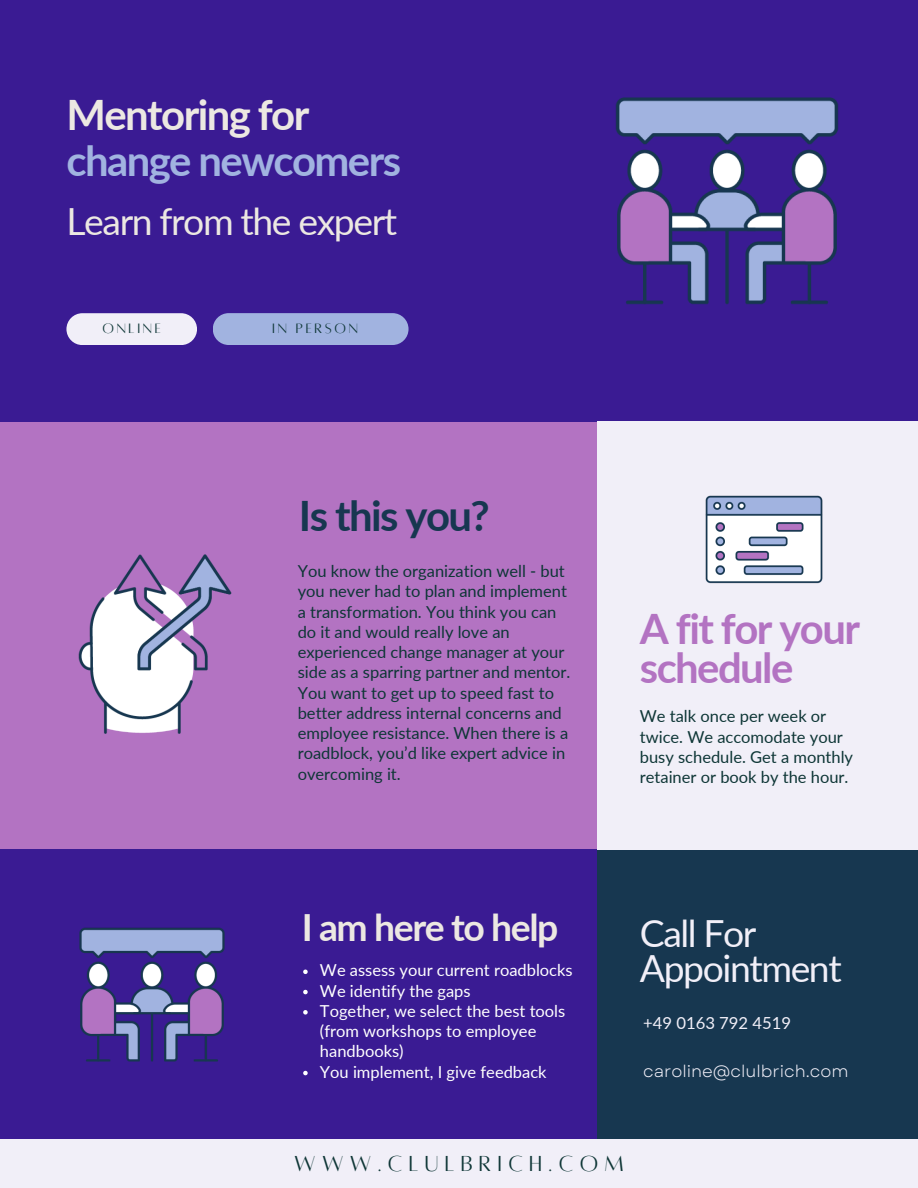
<style>
.page{position:relative;width:918px;height:1188px;background:#173750}
.page>*{position:absolute;margin:0;border:0;box-sizing:border-box;transform-origin:0 0}
.t1{font:700 41.85px/46.2px "Lato";letter-spacing:-.04em;color:#a1b3e0}
.t2{font:700 41.85px/39.3px "Lato";letter-spacing:-.04em;color:#b373c2}
.t3{font:700 41.85px "Lato";letter-spacing:-.04em;color:#173750}
.t4{font:37.35px "Lato";letter-spacing:-.04em;color:#ece8e2}
.t5{font:37.35px/34.8px "Lato";letter-spacing:-.04em;color:#f1eff8}
.t6{font:700 37.35px "Lato";letter-spacing:-.04em;color:#ece8e2}
.t7{font:24px "Alta regular";letter-spacing:.26em;color:#0e3636}
.t8{font:16.65px "Garet";color:#f1eff8}
.t9{font:16.65px "Lato";color:#f1eff8}
.t10{font:16.5px/20.2px "Lato";color:#0e3636}
.t11{font:16.5px/20.2px "Lato";color:#fff}
.t12{font:15px "Alta regular";letter-spacing:.175em;color:#0e3636}
.s1{color:#ece8e2}
</style>
<div class="page">
<div style="left:1px;top:421px;width:596px;height:429px;background:#b373c2"></div>
<div style="left:0;top:0;width:918px;height:421px;background:#3a1b93"></div>
<div style="left:66px;top:313px;width:131px;height:32px;background:#f1eff8;border-radius:16px"></div>
<div style="left:213px;top:313px;width:196px;height:32px;background:#a1b3e0;border-radius:16px"></div>
<div style="left:0;top:850px;width:597px;height:338px;background:#3a1b93"></div>
<div style="left:0;top:1139px;width:918px;height:49px;background:#f1eff8"></div>
<div style="left:597px;top:421px;width:321px;height:429px;background:#f1eff8"></div>
<img style="left:615px;top:97px;width:224px;height:208px">
<img style="left:78px;top:554px;width:154px;height:180px">
<img style="left:79px;top:927px;width:146px;height:135px">
<img style="left:705px;top:495px;width:118px;height:89px">
<svg style="left:303px;top:970px;width:5px;height:4px"></svg>
<svg style="left:303px;top:990px;width:5px;height:4px"></svg>
<svg style="left:303px;top:1010px;width:5px;height:5px"></svg>
<svg style="left:303px;top:1071px;width:5px;height:4px"></svg>
<p class="t1" style="left:66px;top:91px;width:336px"><span class="s1">Mentoring for </span>change newcomers</p>
<p class="t4" style="left:66px;top:198px;width:332px">Learn from the expert</p>
<p class="t12" style="left:103px;top:321px;width:60px">ONLINE</p>
<p class="t12" style="left:272px;top:321px;width:87px">IN PERSON</p>
<p class="t3" style="left:299px;top:489px;width:192px">Is this you?</p>
<p class="t10" style="left:298px;top:561px;width:274px">You know the organization well - but you never had to plan and implement a transformation. You think you can do it and would really love an experienced change manager at your side as a sparring partner and mentor.<br>You want to get up to speed fast to better address internal concerns and employee resistance. When there is a roadblock, you’d like expert advice in overcoming it.</p>
<p class="t2" style="left:640px;top:608px;width:222px">A fit for your schedule</p>
<p class="t10" style="left:640px;top:706px;width:215px">We talk once per week or twice. We accomodate your busy schedule. Get a monthly retainer or book by the hour.</p>
<p class="t6" style="left:302px;top:904px;width:258px">I am here to help</p>
<p class="t11" style="left:320px;top:960px;width:254px">We assess your current roadblocks</p>
<p class="t11" style="left:320px;top:980px;width:152px">We identify the gaps</p>
<p class="t11" style="left:320px;top:1000px;width:247px">Together, we select the best tools (from workshops to employee handbooks)</p>
<p class="t11" style="left:320px;top:1061px;width:228px">You implement, I give feedback</p>
<p class="t5" style="left:640px;top:915px;width:203px">Call For<br>Appointment</p>
<p class="t9" style="left:643px;top:1012px;width:149px">+49 0163 792 4519</p>
<p class="t8" style="left:643px;top:1059px;width:207px">caroline@clulbrich.com</p>
<p class="t7" style="left:294px;top:1152px;width:331px">WWW.CLULBRICH.COM</p>
</div>
